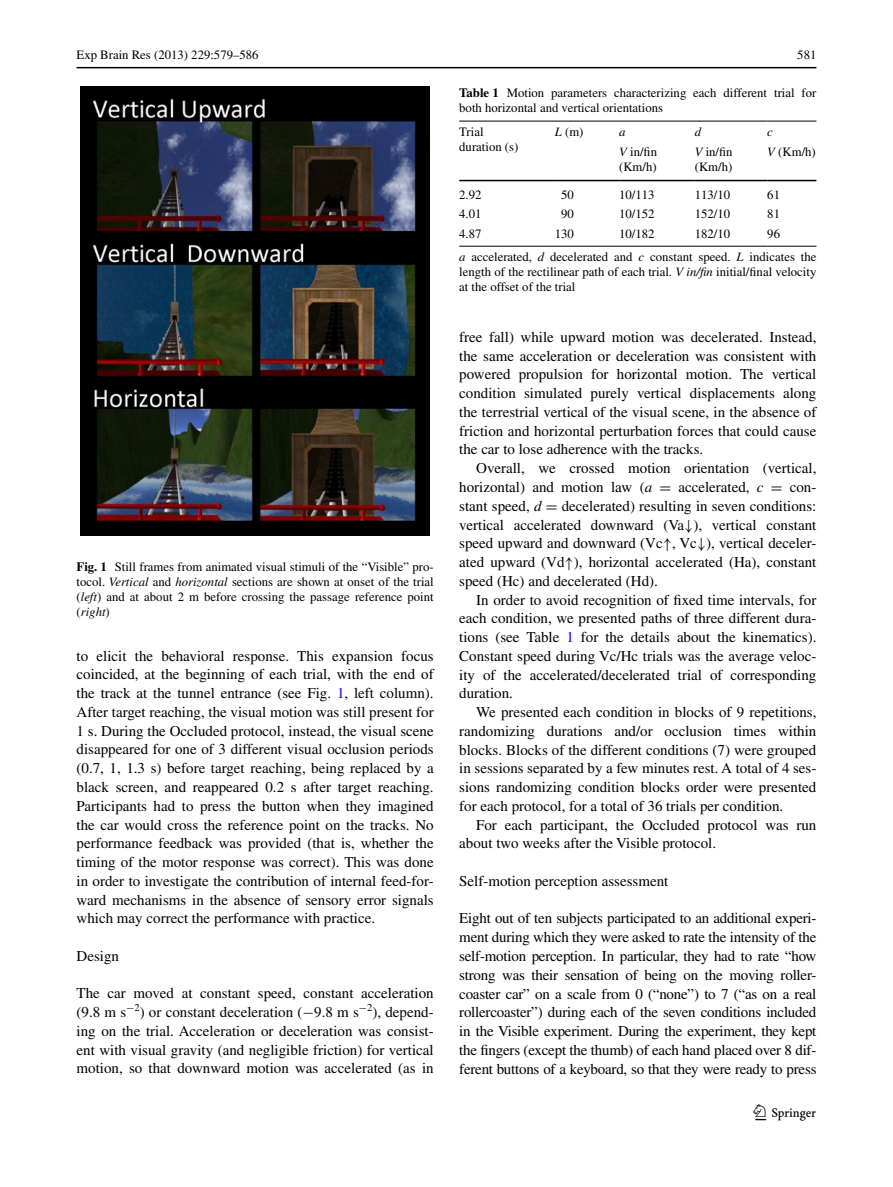
<style>
.page{position:relative;width:893px;height:1187px;background:#fff}
.page>*{position:absolute;margin:0;border:0;box-sizing:border-box;transform-origin:0 0}
.t1{font:22.5px "Springnew";color:#000}
.Para{font:15px/18.8px "Times";color:#000;text-align:justify}
.Para-Indent{font:15px/18.8px "Times";color:#000;text-align:justify}
.Section2{font:15px "Times";color:#000}
.fig_p{font:12.75px/15px "Times";color:#000;text-align:justify}
.tbl_foot{font:12.75px/15px "Times";color:#000;text-align:justify}
.tbl_h{font:12.75px/15px "Times";color:#000}
.tbl_body_WithChar{font:12.75px "Times";color:#000}
.tbl_head{font:12.75px/15px "Times";color:#000}
.R-RHead{font:12.75px "Times";color:#000}
.tbl_head_morerows{font:12.75px/15px "Times";color:#000}
.tbl_body{font:12.75px "Times";color:#000}
.tbl_head-2{font:italic 12.75px "Times";color:#000}
.s1{font-weight:700}
.s2{font-style:italic}
.s3{color:#00f}
.s4{font-family:"MTSY"}
</style>
<div class="page">
<hr style="left:77px;top:67px;width:739px;height:1px;background:#000">
<img style="left:81px;top:87px;width:348px;height:448px">
<hr style="left:459px;top:121px;width:96px;height:1px;background:#000">
<hr style="left:459px;top:180px;width:96px;height:1px;background:#000">
<hr style="left:555px;top:121px;width:64px;height:1px;background:#000">
<hr style="left:555px;top:180px;width:64px;height:1px;background:#000">
<hr style="left:619px;top:121px;width:76px;height:1px;background:#000">
<hr style="left:695px;top:121px;width:72px;height:1px;background:#000">
<hr style="left:767px;top:121px;width:49px;height:1px;background:#000">
<hr style="left:619px;top:180px;width:76px;height:1px;background:#000">
<hr style="left:695px;top:180px;width:72px;height:1px;background:#000">
<hr style="left:767px;top:180px;width:49px;height:1px;background:#000">
<hr style="left:459px;top:246px;width:96px;height:1px;background:#000">
<hr style="left:555px;top:246px;width:64px;height:1px;background:#000">
<hr style="left:619px;top:246px;width:76px;height:1px;background:#000">
<hr style="left:695px;top:246px;width:72px;height:1px;background:#000">
<hr style="left:767px;top:246px;width:49px;height:1px;background:#000">
<p class="R-RHead" style="left:77px;top:48px;width:184px">Exp Brain Res (2013) 229:579–586</p>
<p class="R-RHead" style="left:797px;top:48px;width:21px">581</p>
<p class="tbl_h" style="left:459px;top:85px;width:359px"><span class="s1">Table 1</span> Motion parameters characterizing each different trial for both horizontal and vertical orientations</p>
<p class="tbl_head_morerows" style="left:459px;top:125px;width:61px">Trial duration (s)</p>
<p class="tbl_head_morerows" style="left:555px;top:125px;width:30px"><span class="s2">L</span> (m)</p>
<p class="tbl_head-2" style="left:619px;top:125px;width:8px">a</p>
<p class="tbl_head-2" style="left:695px;top:125px;width:8px">d</p>
<p class="tbl_head-2" style="left:767px;top:125px;width:7px">c</p>
<p class="tbl_head" style="left:619px;top:144px;width:39px"><span class="s2">V</span> in/fin (Km/h)</p>
<p class="tbl_head" style="left:695px;top:144px;width:39px"><span class="s2">V</span> in/fin (Km/h)</p>
<p class="tbl_head" style="left:767px;top:144px;width:50px"><span class="s2">V</span> (Km/h)</p>
<p class="tbl_body" style="left:459px;top:188px;width:24px">2.92</p>
<p class="tbl_body_WithChar" style="left:561px;top:188px;width:14px">50</p>
<p class="tbl_body_WithChar" style="left:619px;top:188px;width:37px">10/113</p>
<p class="tbl_body_WithChar" style="left:695px;top:188px;width:37px">113/10</p>
<p class="tbl_body_WithChar" style="left:767px;top:188px;width:14px">61</p>
<p class="tbl_body" style="left:459px;top:207px;width:24px">4.01</p>
<p class="tbl_body_WithChar" style="left:561px;top:207px;width:14px">90</p>
<p class="tbl_body_WithChar" style="left:619px;top:207px;width:37px">10/152</p>
<p class="tbl_body_WithChar" style="left:695px;top:207px;width:37px">152/10</p>
<p class="tbl_body_WithChar" style="left:767px;top:207px;width:14px">81</p>
<p class="tbl_body" style="left:459px;top:226px;width:24px">4.87</p>
<p class="tbl_body_WithChar" style="left:555px;top:226px;width:21px">130</p>
<p class="tbl_body_WithChar" style="left:619px;top:226px;width:37px">10/182</p>
<p class="tbl_body_WithChar" style="left:695px;top:226px;width:37px">182/10</p>
<p class="tbl_body_WithChar" style="left:767px;top:226px;width:14px">96</p>
<p class="fig_p" style="left:77px;top:559px;width:359px"><span class="s1">Fig. 1</span> Still frames from animated visual stimuli of the “Visible” pro&shy;tocol. <span class="s2">Vertical</span> and <span class="s2">horizontal</span> sections are shown at onset of the trial (<span class="s2">left</span>) and at about 2 m before crossing the passage reference point (<span class="s2">right</span>)</p>
<p class="Para" style="left:77px;top:646px;width:359px">to elicit the behavioral response. This expansion focus coincided, at the beginning of each trial, with the end of the track at the tunnel entrance (see Fig. <span class="s3">1</span>, left column).<br>After target reaching, the visual motion was still present for 1 s. During the Occluded protocol, instead, the visual scene disappeared for one of 3 different visual occlusion periods (0.7, 1, 1.3 s) before target reaching, being replaced by a black screen, and reappeared 0.2 s after target reaching.<br>Participants had to press the button when they imagined the car would cross the reference point on the tracks. No performance feedback was provided (that is, whether the timing of the motor response was correct). This was done in order to investigate the contribution of internal feed-for&shy;ward mechanisms in the absence of sensory error signals which may correct the performance with practice.</p>
<p class="Section2" style="left:77px;top:947px;width:44px">Design</p>
<p class="Para" style="left:77px;top:983px;width:359px">The car moved at constant speed, constant acceleration (9.8 m s<sup>−</sup><sup>2</sup>) or constant deceleration (<span class="s4">−</span>9.8 m s<sup>−</sup><sup>2</sup>), depend&shy;ing on the trial. Acceleration or deceleration was consist&shy;ent with visual gravity (and negligible friction) for vertical motion, so that downward motion was accelerated (as in</p>
<p class="tbl_foot" style="left:459px;top:249px;width:359px"><span class="s2">a</span> accelerated, <span class="s2">d</span> decelerated and <span class="s2">c</span> constant speed. <span class="s2">L</span> indicates the length of the rectilinear path of each trial. <span class="s2">V in/fin</span> initial/final velocity at the offset of the trial</p>
<p class="Para" style="left:459px;top:327px;width:359px">free fall) while upward motion was decelerated. Instead, the same acceleration or deceleration was consistent with powered propulsion for horizontal motion. The vertical condition simulated purely vertical displacements along the terrestrial vertical of the visual scene, in the absence of friction and horizontal perturbation forces that could cause the car to lose adherence with the tracks.</p>
<p class="Para-Indent" style="left:459px;top:458px;width:359px;text-indent:17px">Overall, we crossed motion orientation (vertical, horizontal) and motion law (<span class="s2">a</span> <span class="s4">=</span> accelerated, <span class="s2">c</span> <span class="s4">=</span> con&shy;stant speed, <span class="s2">d</span> <span class="s4">=</span> decelerated) resulting in seven conditions: vertical accelerated downward (Va<span class="s4">↓</span>), vertical constant speed upward and downward (Vc<span class="s4">↑</span>, Vc<span class="s4">↓</span>), vertical deceler&shy;ated upward (Vd<span class="s4">↑</span>), horizontal accelerated (Ha), constant speed (Hc) and decelerated (Hd).</p>
<p class="Para-Indent" style="left:459px;top:590px;width:359px;text-indent:17px">In order to avoid recognition of fixed time intervals, for each condition, we presented paths of three different dura&shy;tions (see Table <span class="s3">1</span> for the details about the kinematics).<br>Constant speed during Vc/Hc trials was the average veloc&shy;ity of the accelerated/decelerated trial of corresponding duration.</p>
<p class="Para-Indent" style="left:459px;top:702px;width:359px;text-indent:17px">We presented each condition in blocks of 9 repetitions, randomizing durations and/or occlusion times within blocks. Blocks of the different conditions (7) were grouped in sessions separated by a few minutes rest. A total of 4 ses&shy;sions randomizing condition blocks order were presented for each protocol, for a total of 36 trials per condition.</p>
<p class="Para-Indent" style="left:459px;top:815px;width:359px;text-indent:17px">For each participant, the Occluded protocol was run about two weeks after the Visible protocol.</p>
<p class="Section2" style="left:459px;top:872px;width:211px">Self‑motion perception assessment</p>
<p class="Para" style="left:459px;top:908px;width:359px">Eight out of ten subjects participated to an additional experi&shy;ment during which they were asked to rate the intensity of the self-motion perception. In particular, they had to rate “how strong was their sensation of being on the moving roller&shy;coaster car” on a scale from 0 (“none”) to 7 (“as on a real rollercoaster”) during each of the seven conditions included in the Visible experiment. During the experiment, they kept the fingers (except the thumb) of each hand placed over 8 dif&shy;ferent buttons of a keyboard, so that they were ready to press</p>
<h1 class="t1" style="left:755px;top:1104px;width:62px">1 3</h1>
</div>
